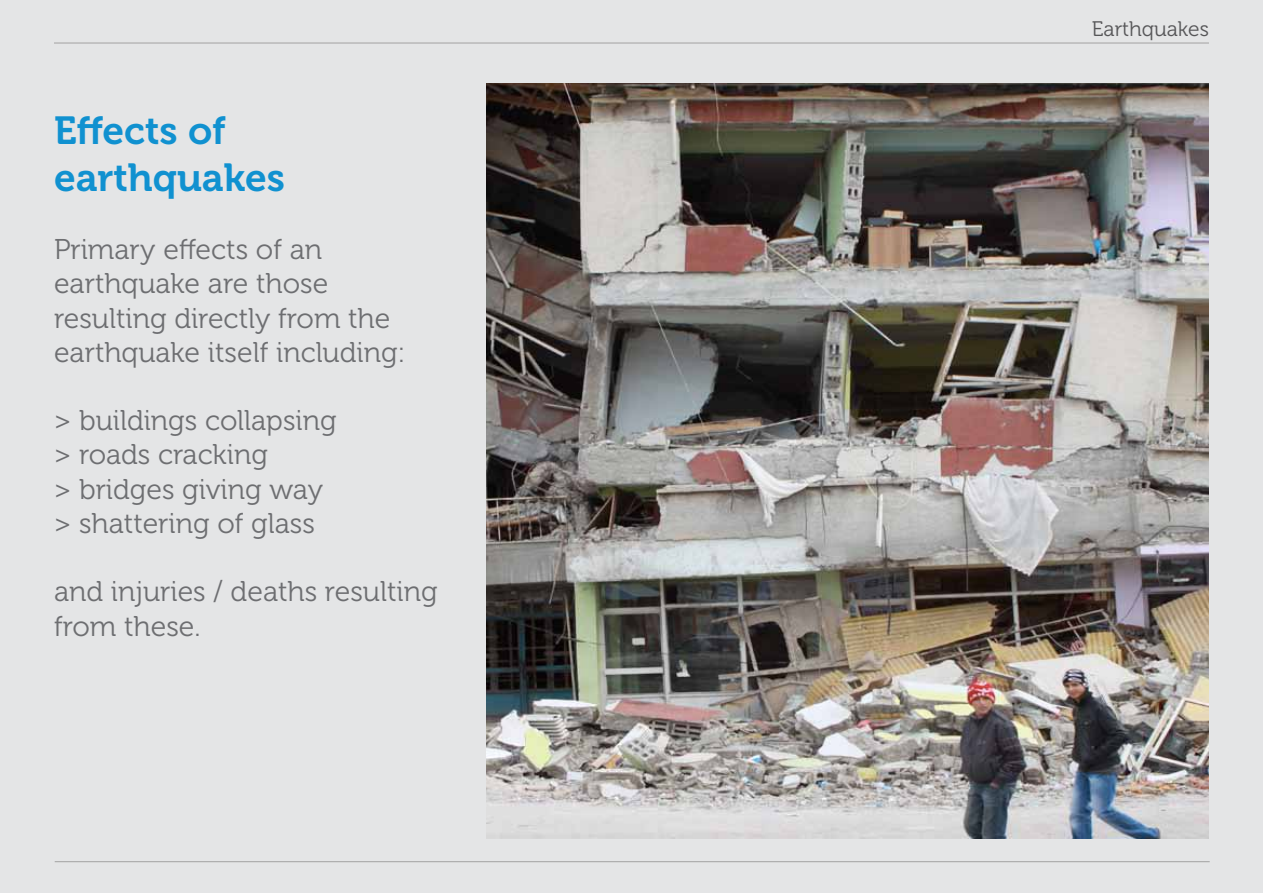
<style>
.page{position:relative;width:1263px;height:893px;background:#e4e5e6}
.page>*{position:absolute;margin:0;border:0;box-sizing:border-box;transform-origin:0 0}
.t1{font:39px/46.8px "Museo 700";color:#1091d0}
.t2{font:28.5px/34.2px "Museo 300";color:#6d6e71}
.t3{font:21px "Museo 300";color:#565658}
</style>
<div class="page">
<hr style="left:54px;top:42px;width:1155px;height:2px;background:#a9a9a9">
<hr style="left:55px;top:861px;width:1155px;height:1px;background:#a9a9a9">
<img style="left:487px;top:83px;width:722px;height:756px">
<h1 class="t1" style="left:54px;top:108px;width:232px">Effects of earthquakes</h1>
<p class="t2" style="left:54px;top:233px;width:353px">Primary effects of an earthquake are those resulting directly from the earthquake itself including:</p>
<p class="t2" style="left:54px;top:404px;width:284px">&gt; buildings collapsing &gt; roads cracking<br>&gt; bridges giving way &gt; shattering of glass</p>
<p class="t2" style="left:54px;top:575px;width:385px">and injuries / deaths resulting from these.</p>
<p class="t3" style="left:1092px;top:17px;width:119px">Earthquakes</p>
</div>
